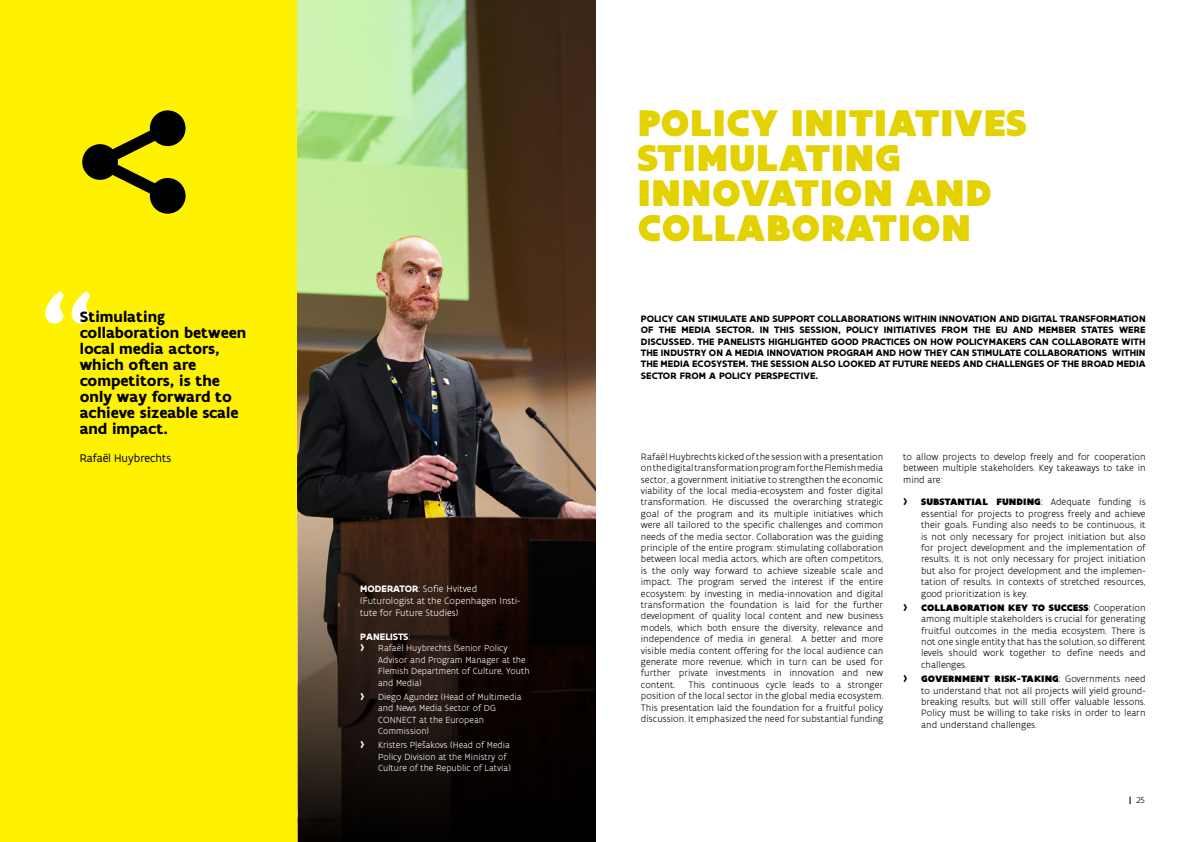
<style>
.page{position:relative;width:1191px;height:842px;background:#fff}
.page>*{position:absolute;margin:0;border:0;box-sizing:border-box;transform-origin:0 0}
.t1{font:900 40px/35px "Flanders Art Sans";letter-spacing:.005em;color:#e3d200}
.t2{font:700 16px/16px "Flanders Art Sans";color:#000}
.t3{font:12px "Flanders Art Sans";color:#000}
.t4{font:300 10px/11.4px "Flanders Art Sans";color:#000;text-align:justify}
.t5{font:700 10px/11.4px "Flanders Art Sans";letter-spacing:.005em;color:#000;text-align:justify}
.t6{font:300 10px/12px "Flanders Art Sans";color:#fff}
.t7{font:700 10px/11.4px "Flanders Art Sans";letter-spacing:.005em;color:#fff}
.t8{font:900 10px "Flanders Art Sans";color:#000}
.t9{font:900 10px "Flanders Art Sans";color:#fff}
.t10{font:300 9.5px/11.4px "Flanders Art Sans";color:#fff}
.t11{font:300 9px "Flanders Art Sans";color:#000}
.s1{font-weight:700}
.s2{font-weight:300}
.s3{font-weight:900}
.s4{font-weight:500}
</style>
<div class="page">
<div style="left:0;top:0;width:595px;height:842px;background:#fff200"></div>
<img style="left:298px;top:0;width:297px;height:509px">
<svg style="left:298px;top:509px;width:297px;height:333px;background:#211610"></svg>
<svg style="left:45px;top:291px;width:45px;height:33px"></svg>
<svg style="left:82px;top:110px;width:104px;height:104px"></svg>
<h2 class="t2" style="left:80px;top:309px;width:168px">Stimulating collaboration between local media actors, which often are competitors, is the only way forward to achieve sizeable scale and impact.</h2>
<p class="t3" style="left:80px;top:451px;width:93px">Rafaël Huybrechts</p>
<p class="t6" style="left:360px;top:583px;width:162px"><span class="s1">MODERATOR</span>: Sofie Hvitved (Futurologist at the Copenhagen Insti&shy;tute for Future Studies)</p>
<p class="t7" style="left:360px;top:631px;width:52px">PANELISTS<span class="s2">: </span><span class="s3">›</span></p>
<p class="t10" style="left:378px;top:642px;width:153px">Rafaël Huybrechts (Senior Policy<br>Advisor and Program Manager at the<br>Flemish Department of Culture, Youth and Media)</p>
<p class="t9" style="left:360px;top:690px;width:6px">›</p>
<p class="t10" style="left:378px;top:691px;width:145px">Diego Agundez (Head of Multimedia and News Media Sector of DG<br>CONNECT at the European<br>Commission)</p>
<p class="t9" style="left:360px;top:739px;width:6px">›</p>
<p class="t10" style="left:378px;top:739px;width:134px">Kristers Pļešakovs (Head of Media<br>Policy Division at the Ministry of<br>Culture of the Republic of Latvia)</p>
<h1 class="t1" style="left:637px;top:106px;width:391px">POLICY INITIATIVES<br>STIMULATING<br>INNOVATION AND<br>COLLABORATION</h1>
<p class="t5" style="left:641px;top:313px;width:506px">POLICY CAN STIMULATE AND SUPPORT COLLABORATIONS WITHIN INNOVATION AND DIGITAL TRANSFORMATION OF THE MEDIA SECTOR. IN THIS SESSION, POLICY INITIATIVES FROM THE EU AND MEMBER STATES WERE DISCUSSED. THE PANELISTS HIGHLIGHTED GOOD PRACTICES ON HOW POLICYMAKERS CAN COLLABORATE WITH THE INDUSTRY ON A MEDIA INNOVATION PROGRAM AND HOW THEY CAN STIMULATE COLLABORATIONS WITHIN THE MEDIA ECOSYSTEM. THE SESSION ALSO LOOKED AT FUTURE NEEDS AND CHALLENGES OF THE BROAD MEDIA SECTOR FROM A POLICY PERSPECTIVE.</p>
<p class="t4" style="left:641px;top:451px;width:244px">Rafaël Huybrechts kicked of the session with a presentation on the digital transformation program for the Flemish media sector, a government initiative to strengthen the economic viability of the local media-ecosystem and foster digital transformation. He discussed the overarching strategic goal of the program and its multiple initiatives which were all tailored to the specific challenges and common needs of the media sector. Collaboration was the guiding principle of the entire program: stimulating collaboration between local media actors, which are often competitors, is the only way forward to achieve sizeable scale and impact. The program served the interest if the entire ecosystem: by investing in media-innovation and digital transformation the foundation is laid for the further development of quality local content and new business models, which both ensure the diversity, relevance and independence of media in general. A better and more visible media content offering for the local audience can generate more revenue, which in turn can be used for further private investments in innovation and new content.</p>
<p class="t4" style="left:641px;top:679px;width:244px;text-indent:47px">This continuous cycle leads to a stronger position of the local sector in the global media ecosystem.<br>This presentation laid the foundation for a fruitful policy discussion. It emphasized the need for substantial funding</p>
<p class="t4" style="left:903px;top:451px;width:244px">to allow projects to develop freely and for cooperation between multiple stakeholders. Key takeaways to take in mind are:</p>
<p class="t8" style="left:903px;top:496px;width:6px">›</p>
<p class="t4" style="left:921px;top:496px;width:226px"><span class="s3">SUBSTANTIAL FUNDING</span>: Adequate funding is essential for projects to progress freely and achieve their goals. Funding also needs to be continuous, it is not only necessary for project initiation but also for project development and the implementation of results. It is not only necessary for project initiation but also for project development and the implemen&shy;tation of results. In contexts of stretched resources, good prioritization is key.</p>
<p class="t8" style="left:903px;top:601px;width:6px">›</p>
<p class="t4" style="left:921px;top:602px;width:226px"><span class="s3">COLLABORATION KEY TO SUCCESS</span>: Cooperation among multiple stakeholders is crucial for generating fruitful outcomes in the media ecosystem. There is not one single entity that has the solution, so different levels should work together to define needs and challenges.</p>
<p class="t8" style="left:903px;top:673px;width:6px">›</p>
<p class="t4" style="left:921px;top:673px;width:226px"><span class="s3">GOVERNMENT RISK-TAKING</span>: Governments need to understand that not all projects will yield ground&shy;breaking results, but will still offer valuable lessons.<br>Policy must be willing to take risks in order to learn and understand challenges.</p>
<p class="t11" style="left:1129px;top:794px;width:17px"><span class="s4">|</span> 25</p>
</div>
